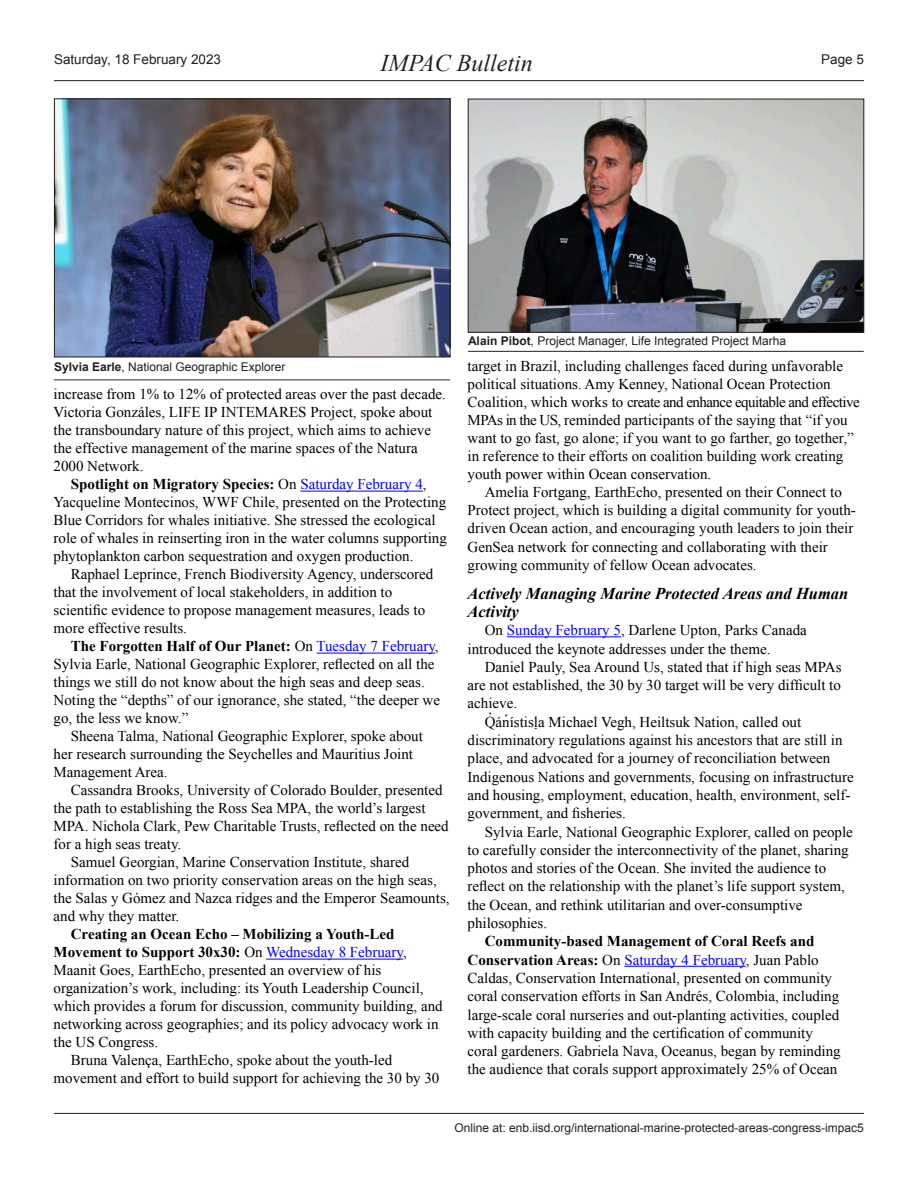
<style>
.page{position:relative;width:918px;height:1188px;background:#fff}
.page>*{position:absolute;margin:0;border:0;box-sizing:border-box;transform-origin:0 0}
.t1{font:italic 24px "Times New Roman";color:#231f20}
.ENB_-_Headline_3{font:italic 700 16.5px/18.3px "Times New Roman";color:#000}
.ENB_-_Body{font:15px/18px "Times New Roman";color:#000}
.t2{font:13.5px "Arial";color:#231f20}
.t3{font:12px "Arial";color:#231f20}
.s1{font-weight:700}
.s2{color:#00f}
</style>
<div class="page">
<hr style="left:54px;top:80px;width:810px;height:1px;background:#231f20">
<hr style="left:54px;top:1113px;width:810px;height:1px;background:#231f20">
<hr style="left:300px;top:491px;width:123px;height:1px;background:#00f">
<hr style="left:316px;top:653px;width:119px;height:1px;background:#00f">
<hr style="left:266px;top:959px;width:137px;height:1px;background:#00f">
<hr style="left:507px;top:636px;width:114px;height:1px;background:#00f">
<hr style="left:624px;top:966px;width:122px;height:1px;background:#00f">
<img style="left:470px;top:101px;width:392px;height:230px">
<div style="left:468px;top:99px;width:396px;height:234px;border:1px solid #231f20"></div>
<hr style="left:468px;top:351px;width:396px;height:1px;background:#231f20">
<img style="left:56px;top:101px;width:392px;height:254px">
<div style="left:54px;top:99px;width:396px;height:258px;border:1px solid #231f20"></div>
<hr style="left:54px;top:380px;width:396px;height:1px;background:#231f20">
<p class="t2" style="left:54px;top:50px;width:169px">Saturday, 18 February 2023</p>
<p class="t2" style="left:821px;top:50px;width:44px">Page 5</p>
<h1 class="t1" style="left:381px;top:46px;width:154px">IMPAC Bulletin</h1>
<p class="t3" style="left:54px;top:359px;width:233px"><span class="s1">Sylvia Earle</span>, National Geographic Explorer</p>
<p class="ENB_-_Body" style="left:54px;top:385px;width:394px">increase from 1% to 12% of protected areas over the past decade.<br>Victoria Gonzáles, LIFE IP INTEMARES Project, spoke about the transboundary nature of this project, which aims to achieve the effective management of the marine spaces of the Natura 2000 Network.</p>
<p class="ENB_-_Body" style="left:54px;top:475px;width:395px;text-indent:17px"><span class="s1">Spotlight on Migratory Species:</span> On <span class="s2">Saturday February 4</span>, Yacqueline Montecinos, WWF Chile, presented on the Protecting Blue Corridors for whales initiative. She stressed the ecological role of whales in reinserting iron in the water columns supporting phytoplankton carbon sequestration and oxygen production.</p>
<p class="ENB_-_Body" style="left:54px;top:565px;width:381px;text-indent:17px">Raphael Leprince, French Biodiversity Agency, underscored that the involvement of local stakeholders, in addition to scientific evidence to propose management measures, leads to more effective results.</p>
<p class="ENB_-_Body" style="left:54px;top:637px;width:388px;text-indent:17px"><span class="s1">The Forgotten Half of Our Planet:</span> On <span class="s2">Tuesday 7 February</span>, Sylvia Earle, National Geographic Explorer, reflected on all the things we still do not know about the high seas and deep seas.<br>Noting the “depths” of our ignorance, she stated, “the deeper we go, the less we know.”</p>
<p class="ENB_-_Body" style="left:54px;top:727px;width:371px;text-indent:17px">Sheena Talma, National Geographic Explorer, spoke about her research surrounding the Seychelles and Mauritius Joint<br>Management Area.</p>
<p class="ENB_-_Body" style="left:54px;top:781px;width:397px;text-indent:17px">Cassandra Brooks, University of Colorado Boulder, presented the path to establishing the Ross Sea MPA, the world’s largest MPA. Nichola Clark, Pew Charitable Trusts, reflected on the need for a high seas treaty.</p>
<p class="ENB_-_Body" style="left:54px;top:853px;width:398px;text-indent:17px">Samuel Georgian, Marine Conservation Institute, shared information on two priority conservation areas on the high seas, the Salas y Gómez and Nazca ridges and the Emperor Seamounts, and why they matter.</p>
<p class="ENB_-_Body" style="left:54px;top:925px;width:391px;text-indent:17px"><span class="s1">Creating an Ocean Echo – Mobilizing a Youth-Led Movement to Support 30x30:</span> On <span class="s2">Wednesday 8 February</span>, Maanit Goes, EarthEcho, presented an overview of his organization’s work, including: its Youth Leadership Council, which provides a forum for discussion, community building, and networking across geographies; and its policy advocacy work in the US Congress.</p>
<p class="ENB_-_Body" style="left:54px;top:1051px;width:387px;text-indent:17px">Bruna Valença, EarthEcho, spoke about the youth-led movement and effort to build support for achieving the 30 by 30</p>
<p class="t3" style="left:468px;top:333px;width:320px"><span class="s1">Alain Pibot</span>, Project Manager, Life Integrated Project Marha</p>
<p class="ENB_-_Body" style="left:468px;top:357px;width:394px">target in Brazil, including challenges faced during unfavorable political situations. Amy Kenney, National Ocean Protection Coalition, which works to create and enhance equitable and effective MPAs in the US, reminded participants of the saying that “if you want to go fast, go alone; if you want to go farther, go together,” in reference to their efforts on coalition building work creating youth power within Ocean conservation.</p>
<p class="ENB_-_Body" style="left:468px;top:483px;width:390px;text-indent:17px">Amelia Fortgang, EarthEcho, presented on their Connect to Protect project, which is building a digital community for youth&shy;driven Ocean action, and encouraging youth leaders to join their GenSea network for connecting and collaborating with their growing community of fellow Ocean advocates.</p>
<p class="ENB_-_Headline_3" style="left:468px;top:583px;width:382px">Actively Managing Marine Protected Areas and Human<br>Activity</p>
<p class="ENB_-_Body" style="left:468px;top:621px;width:341px;text-indent:17px">On <span class="s2">Sunday February 5</span>, Darlene Upton, Parks Canada introduced the keynote addresses under the theme.</p>
<p class="ENB_-_Body" style="left:468px;top:657px;width:376px;text-align:justify;text-indent:17px">Daniel Pauly, Sea Around Us, stated that if high seas MPAs are not established, the 30 by 30 target will be very difficult to achieve.</p>
<p class="ENB_-_Body" style="left:468px;top:712px;width:388px;text-indent:17px">Q̓ án̓ístisḷa Michael Vegh, Heiltsuk Nation, called out discriminatory regulations against his ancestors that are still in place, and advocated for a journey of reconciliation between Indigenous Nations and governments, focusing on infrastructure and housing, employment, education, health, environment, self&shy;government, and fisheries.</p>
<p class="ENB_-_Body" style="left:468px;top:822px;width:387px;text-indent:17px">Sylvia Earle, National Geographic Explorer, called on people to carefully consider the interconnectivity of the planet, sharing photos and stories of the Ocean. She invited the audience to reflect on the relationship with the planet’s life support system, the Ocean, and rethink utilitarian and over-consumptive philosophies.</p>
<p class="ENB_-_Body" style="left:468px;top:932px;width:375px;text-indent:17px"><span class="s1">Community-based Management of Coral Reefs and Conservation Areas:</span> On <span class="s2">Saturday 4 February</span>, Juan Pablo Caldas, Conservation International, presented on community coral conservation efforts in San Andrés, Colombia, including large-scale coral nurseries and out-planting activities, coupled with capacity building and the certification of community coral gardeners. Gabriela Nava, Oceanus, began by reminding the audience that corals support approximately 25% of Ocean</p>
<p class="t3" style="left:454px;top:1120px;width:411px">Online at: enb.iisd.org/international-marine-protected-areas-congress-impac5</p>
</div>
